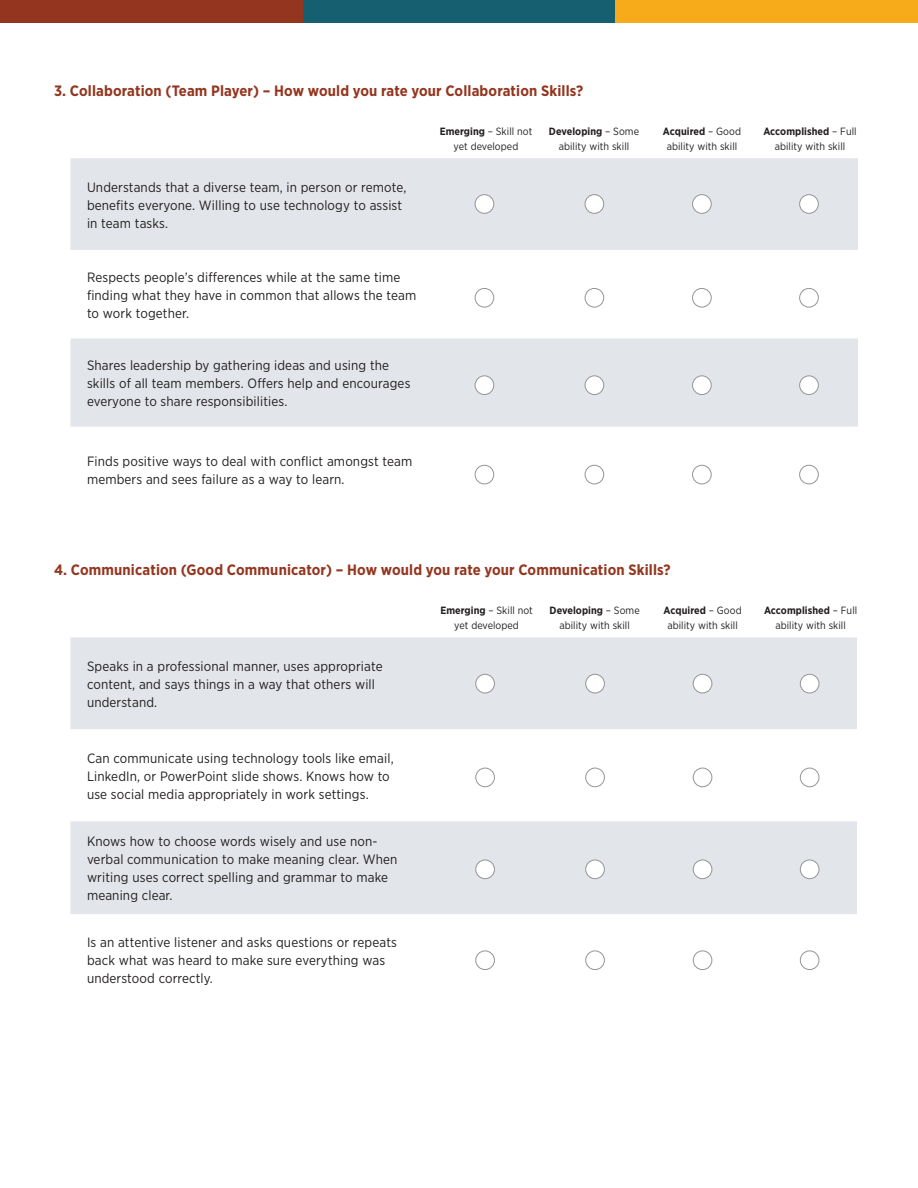
<style>
.page{position:relative;width:918px;height:1188px;background:#fff}
.page>*{position:absolute;margin:0;border:0;box-sizing:border-box;transform-origin:0 0}
.Questions{font:700 15px "Gotham Narrow";letter-spacing:.01em;color:#94361f}
.Skills_assessment_bo{font:13.5px/18px "Gotham Narrow";letter-spacing:.01em;color:#231f20}
.body{font:10.5px/15px "Gotham Narrow";letter-spacing:.005em;color:#231f20;text-align:center}
.s1{font-weight:700}
</style>
<div class="page">
<div style="left:303px;top:0;width:312px;height:23px;background:#165f71"></div>
<div style="left:0;top:0;width:303px;height:23px;background:#94361f"></div>
<div style="left:615px;top:0;width:303px;height:23px;background:#f8ab1a"></div>
<svg style="left:70px;top:158px;width:788px;height:269px;fill:#e2e5e9"></svg>
<svg style="left:70px;top:637px;width:787px;height:277px;fill:#e2e5e9"></svg>
<div style="left:475px;top:195px;width:19px;height:18px;background:#fff;border-radius:50%"></div>
<div style="left:475px;top:194px;width:19px;height:20px;border:1px solid #939598;border-radius:50%"></div>
<div style="left:585px;top:195px;width:19px;height:18px;background:#fff;border-radius:50%"></div>
<div style="left:585px;top:194px;width:19px;height:20px;border:1px solid #939598;border-radius:50%"></div>
<div style="left:693px;top:195px;width:18px;height:18px;background:#fff;border-radius:50%"></div>
<div style="left:692px;top:194px;width:20px;height:20px;border:1px solid #939598;border-radius:50%"></div>
<div style="left:800px;top:195px;width:18px;height:18px;background:#fff;border-radius:50%"></div>
<div style="left:799px;top:194px;width:20px;height:20px;border:1px solid #939598;border-radius:50%"></div>
<div style="left:475px;top:288px;width:19px;height:19px;background:#fff;border-radius:50%"></div>
<div style="left:475px;top:288px;width:19px;height:20px;border:1px solid #939598;border-radius:50%"></div>
<div style="left:585px;top:288px;width:19px;height:19px;background:#fff;border-radius:50%"></div>
<div style="left:585px;top:288px;width:19px;height:20px;border:1px solid #939598;border-radius:50%"></div>
<div style="left:693px;top:288px;width:18px;height:19px;background:#fff;border-radius:50%"></div>
<div style="left:692px;top:288px;width:20px;height:20px;border:1px solid #939598;border-radius:50%"></div>
<div style="left:800px;top:288px;width:18px;height:19px;background:#fff;border-radius:50%"></div>
<div style="left:799px;top:288px;width:20px;height:20px;border:1px solid #939598;border-radius:50%"></div>
<div style="left:475px;top:376px;width:19px;height:19px;background:#fff;border-radius:50%"></div>
<div style="left:475px;top:375px;width:19px;height:20px;border:1px solid #939598;border-radius:50%"></div>
<div style="left:585px;top:376px;width:19px;height:19px;background:#fff;border-radius:50%"></div>
<div style="left:585px;top:375px;width:19px;height:20px;border:1px solid #939598;border-radius:50%"></div>
<div style="left:693px;top:376px;width:18px;height:19px;background:#fff;border-radius:50%"></div>
<div style="left:692px;top:375px;width:20px;height:20px;border:1px solid #939598;border-radius:50%"></div>
<div style="left:800px;top:376px;width:18px;height:19px;background:#fff;border-radius:50%"></div>
<div style="left:799px;top:375px;width:20px;height:20px;border:1px solid #939598;border-radius:50%"></div>
<div style="left:475px;top:465px;width:19px;height:19px;border:1px solid #939598;border-radius:50%"></div>
<div style="left:585px;top:465px;width:19px;height:19px;border:1px solid #939598;border-radius:50%"></div>
<div style="left:692px;top:465px;width:20px;height:19px;border:1px solid #939598;border-radius:50%"></div>
<div style="left:799px;top:465px;width:20px;height:19px;border:1px solid #939598;border-radius:50%"></div>
<div style="left:476px;top:674px;width:18px;height:19px;background:#fff;border-radius:50%"></div>
<div style="left:475px;top:674px;width:20px;height:19px;border:1px solid #939598;border-radius:50%"></div>
<div style="left:586px;top:674px;width:18px;height:19px;background:#fff;border-radius:50%"></div>
<div style="left:585px;top:674px;width:20px;height:19px;border:1px solid #939598;border-radius:50%"></div>
<div style="left:693px;top:674px;width:19px;height:19px;background:#fff;border-radius:50%"></div>
<div style="left:693px;top:674px;width:19px;height:19px;border:1px solid #939598;border-radius:50%"></div>
<div style="left:800px;top:674px;width:19px;height:19px;background:#fff;border-radius:50%"></div>
<div style="left:800px;top:674px;width:19px;height:19px;border:1px solid #939598;border-radius:50%"></div>
<div style="left:476px;top:768px;width:18px;height:19px;background:#fff;border-radius:50%"></div>
<div style="left:475px;top:768px;width:20px;height:19px;border:1px solid #939598;border-radius:50%"></div>
<div style="left:586px;top:768px;width:18px;height:19px;background:#fff;border-radius:50%"></div>
<div style="left:585px;top:768px;width:20px;height:19px;border:1px solid #939598;border-radius:50%"></div>
<div style="left:693px;top:768px;width:19px;height:19px;background:#fff;border-radius:50%"></div>
<div style="left:693px;top:768px;width:19px;height:19px;border:1px solid #939598;border-radius:50%"></div>
<div style="left:800px;top:768px;width:19px;height:19px;background:#fff;border-radius:50%"></div>
<div style="left:800px;top:768px;width:19px;height:19px;border:1px solid #939598;border-radius:50%"></div>
<div style="left:476px;top:860px;width:18px;height:19px;background:#fff;border-radius:50%"></div>
<div style="left:475px;top:860px;width:20px;height:19px;border:1px solid #939598;border-radius:50%"></div>
<div style="left:586px;top:860px;width:18px;height:19px;background:#fff;border-radius:50%"></div>
<div style="left:585px;top:860px;width:20px;height:19px;border:1px solid #939598;border-radius:50%"></div>
<div style="left:693px;top:860px;width:19px;height:19px;background:#fff;border-radius:50%"></div>
<div style="left:693px;top:860px;width:19px;height:19px;border:1px solid #939598;border-radius:50%"></div>
<div style="left:800px;top:860px;width:19px;height:19px;background:#fff;border-radius:50%"></div>
<div style="left:800px;top:860px;width:19px;height:19px;border:1px solid #939598;border-radius:50%"></div>
<div style="left:475px;top:951px;width:20px;height:19px;border:1px solid #939598;border-radius:50%"></div>
<div style="left:585px;top:951px;width:20px;height:19px;border:1px solid #939598;border-radius:50%"></div>
<div style="left:693px;top:951px;width:19px;height:19px;border:1px solid #939598;border-radius:50%"></div>
<div style="left:800px;top:951px;width:19px;height:19px;border:1px solid #939598;border-radius:50%"></div>
<p class="Questions" style="left:54px;top:81px;width:531px">3. Collaboration (Team Player) – How would you rate your Collaboration Skills?</p>
<p class="Skills_assessment_bo" style="left:87px;top:178px;width:321px">Understands that a diverse team, in person or remote, benefits everyone. Willing to use technology to assist in team tasks.</p>
<p class="Skills_assessment_bo" style="left:87px;top:268px;width:331px">Respects people’s differences while at the same time finding what they have in common that allows the team to work together.</p>
<p class="Skills_assessment_bo" style="left:87px;top:356px;width:325px">Shares leadership by gathering ideas and using the skills of all team members. Offers help and encourages everyone to share responsibilities.</p>
<p class="Skills_assessment_bo" style="left:87px;top:452px;width:327px">Finds positive ways to deal with conflict amongst team members and sees failure as a way to learn.</p>
<p class="body" style="left:440px;top:123px;width:94px"><span class="s1">Emerging</span> – Skill not yet developed</p>
<p class="body" style="left:549px;top:123px;width:92px"><span class="s1">Developing</span> – Some ability with skill</p>
<p class="body" style="left:663px;top:123px;width:80px"><span class="s1">Acquired</span> – Good ability with skill</p>
<p class="body" style="left:763px;top:123px;width:95px"><span class="s1">Accomplished</span> – Full ability with skill</p>
<p class="Questions" style="left:54px;top:560px;width:618px">4. Communication (Good Communicator) – How would you rate your Communication Skills?</p>
<p class="Skills_assessment_bo" style="left:87px;top:657px;width:297px">Speaks in a professional manner, uses appropriate content, and says things in a way that others will understand.</p>
<p class="Skills_assessment_bo" style="left:87px;top:749px;width:308px">Can communicate using technology tools like email,<br>LinkedIn, or PowerPoint slide shows. Knows how to use social media appropriately in work settings.</p>
<p class="Skills_assessment_bo" style="left:87px;top:832px;width:312px">Knows how to choose words wisely and use non&shy;verbal communication to make meaning clear. When writing uses correct spelling and grammar to make meaning clear.</p>
<p class="Skills_assessment_bo" style="left:87px;top:933px;width:311px">Is an attentive listener and asks questions or repeats back what was heard to make sure everything was understood correctly.</p>
<p class="body" style="left:440px;top:603px;width:94px"><span class="s1">Emerging</span> – Skill not yet developed</p>
<p class="body" style="left:550px;top:603px;width:92px"><span class="s1">Developing</span> – Some ability with skill</p>
<p class="body" style="left:664px;top:603px;width:80px"><span class="s1">Acquired</span> – Good ability with skill</p>
<p class="body" style="left:764px;top:603px;width:95px"><span class="s1">Accomplished</span> – Full ability with skill</p>
</div>
